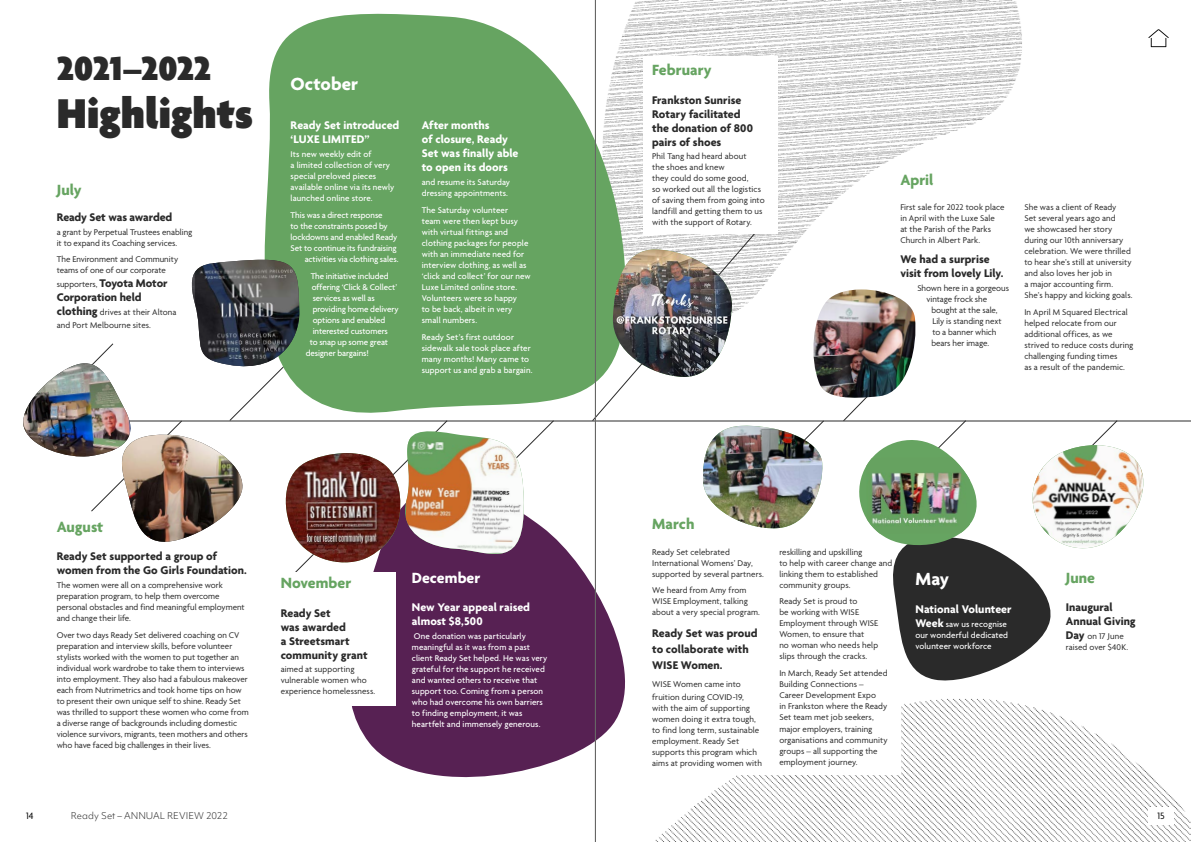
<style>
.page{position:relative;width:1191px;height:842px;background:#fff}
.page>*{position:absolute;margin:0;border:0;box-sizing:border-box;transform-origin:0 0}
.t1{font:900 45px "Agenda";letter-spacing:-.005em;color:#2a2a2a}
.t2{font:900 36px "Agenda";letter-spacing:-.01em;color:#2a2a2a}
.t3{font:700 19px "Agenda";color:#fff}
.t4{font:700 16px "Agenda";letter-spacing:.005em;color:#66a461}
.t5{font:700 16px "Agenda";color:#fff}
.t6{font:700 12px/14px "Agenda";color:#2a2a2a}
.t7{font:700 12px/14px "Agenda";color:#fff}
.t8{font:10px "Agenda";color:#000}
.t9{font:9px/11px "Agenda";letter-spacing:.005em;color:#2a2a2a}
.t10{font:500 9px/11px "Agenda";letter-spacing:.01em;color:#fff}
.t11{font:500 9px "Agenda";letter-spacing:-.01em;color:#fff}
.t12{font:300 9px "Objektiv Mk 1";letter-spacing:.005em;color:#2a2a2a}
.t13{font:500 9px "Agenda";letter-spacing:-.015em;color:#fff}
.s1{font-weight:700;font-size:12px}
</style>
<div class="page">
<img style="left:594px;top:0;width:597px;height:842px">
<hr style="left:129px;top:421px;width:1062px;height:1px;background:#2a2a2a">
<svg style="left:352px;top:530px;width:299px;height:273px;fill:#572153"></svg>
<svg style="left:264px;top:9px;width:364px;height:413px;background:#7fb27b"></svg>
<svg style="left:91px;top:255px;width:463px;height:321px"></svg>
<img style="left:23px;top:363px;width:120px;height:96px">
<div style="left:643px;top:511px;width:257px;height:264px;background:#fff"></div>
<div style="left:643px;top:57px;width:135px;height:177px;background:#fff"></div>
<svg style="left:591px;top:232px;width:233px;height:298px"></svg>
<img style="left:612px;top:249px;width:121px;height:129px">
<img style="left:808px;top:289px;width:109px;height:110px">
<svg style="left:842px;top:371px;width:310px;height:315px"></svg>
<img style="left:866px;top:457px;width:104px;height:77px">
<div style="left:275px;top:572px;width:120px;height:134px;background:#fff"></div>
<div style="left:1148px;top:807px;width:26px;height:18px;background:#fff"></div>
<div style="left:1143px;top:26px;width:30px;height:25px;background:#fff"></div>
<svg style="left:1148px;top:29px;width:20px;height:18px"></svg>
<hr style="left:595px;top:0;width:1px;height:842px;background:#6f6f6e">
<h2 class="t2" style="left:57px;top:49px;width:156px">2021–2022</h2>
<h1 class="t1" style="left:57px;top:89px;width:198px">Highlights</h1>
<h3 class="t4" style="left:57px;top:181px;width:26px">July</h3>
<h3 class="t6" style="left:57px;top:211px;width:117px">Ready Set was awarded</h3>
<p class="t9" style="left:57px;top:227px;width:137px">a grant by Perpetual Trustees enabling it to expand its Coaching services.</p>
<p class="t9" style="left:57px;top:254px;width:123px">The Environment and Community teams of one of our corporate</p>
<p class="t9" style="left:57px;top:279px;width:112px">supporters, <span class="s1">Toyota Motor</span></p>
<h3 class="t6" style="left:57px;top:291px;width:86px">Corporation held</h3>
<p class="t9" style="left:57px;top:306px;width:121px;line-height:13px"><span class="s1">clothing</span> drives at their Altona and Port Melbourne sites.</p>
<h3 class="t3" style="left:291px;top:74px;width:69px">October</h3>
<h3 class="t7" style="left:291px;top:119px;width:110px">Ready Set introduced ‘LUXE LIMITED”</h3>
<p class="t10" style="left:291px;top:149px;width:105px">Its new weekly edit of<br>a limited collection of very special preloved pieces available online via its newly launched online store.</p>
<p class="t11" style="left:291px;top:210px;width:93px">This was a direct response</p>
<p class="t11" style="left:291px;top:221px;width:99px">to the constraints posed by</p>
<p class="t11" style="left:291px;top:232px;width:108px">lockdowns and enabled Ready</p>
<p class="t11" style="left:291px;top:243px;width:107px">Set to continue its fundraising</p>
<p class="t11" style="left:305px;top:254px;width:95px">activities via clothing sales.</p>
<p class="t11" style="left:311px;top:271px;width:80px">The initiative included</p>
<p class="t13" style="left:312px;top:282px;width:87px">offering ‘Click &amp; Collect’</p>
<p class="t11" style="left:313px;top:293px;width:64px">services as well as</p>
<p class="t11" style="left:313px;top:304px;width:87px">providing home delivery</p>
<p class="t11" style="left:313px;top:315px;width:74px">options and enabled</p>
<p class="t11" style="left:313px;top:326px;width:77px">interested customers</p>
<p class="t11" style="left:310px;top:337px;width:80px">to snap up some great</p>
<p class="t11" style="left:306px;top:348px;width:65px">designer bargains!</p>
<h3 class="t7" style="left:422px;top:119px;width:98px">After months<br>of closure, Ready<br>Set was finally able to open its doors</h3>
<p class="t10" style="left:422px;top:178px;width:90px">and resume its Saturday dressing appointments.</p>
<p class="t10" style="left:422px;top:205px;width:110px">The Saturday volunteer<br>team were then kept busy with virtual fittings and clothing packages for people with an immediate need for interview clothing, as well as ‘click and collect’ for our new<br>Luxe Limited online store.<br>Volunteers were so happy<br>to be back, albeit in very small numbers.</p>
<p class="t10" style="left:422px;top:332px;width:112px">Ready Set’s first outdoor sidewalk sale took place after many months! Many came to support us and grab a bargain.</p>
<h3 class="t4" style="left:57px;top:518px;width:48px">August</h3>
<h3 class="t6" style="left:57px;top:550px;width:192px">Ready Set supported a group of women from the Go Girls Foundation.</h3>
<p class="t9" style="left:57px;top:581px;width:189px">The women were all on a comprehensive work preparation program, to help them overcome personal obstacles and find meaningful employment and change their life.</p>
<p class="t9" style="left:57px;top:630px;width:193px">Over two days Ready Set delivered coaching on CV preparation and interview skills, before volunteer stylists worked with the women to put together an individual work wardrobe to take them to interviews into employment. They also had a fabulous makeover each from Nutrimetrics and took home tips on how to present their own unique self to shine. Ready Set was thrilled to support these women who come from a diverse range of backgrounds including domestic violence survivors, migrants, teen mothers and others who have faced big challenges in their lives.</p>
<h3 class="t4" style="left:281px;top:575px;width:72px">November</h3>
<h3 class="t6" style="left:281px;top:606px;width:88px">Ready Set<br>was awarded<br>a Streetsmart community grant</h3>
<p class="t9" style="left:281px;top:664px;width:96px">aimed at supporting vulnerable women who experience homelessness.</p>
<h3 class="t5" style="left:412px;top:569px;width:70px">December</h3>
<h3 class="t7" style="left:412px;top:601px;width:120px">New Year appeal raised almost $8,500</h3>
<p class="t10" style="left:412px;top:631px;width:137px">One donation was particularly meaningful as it was from a past client Ready Set helped. He was very grateful for the support he received and wanted others to receive that support too. Coming from a person who had overcome his own barriers to finding employment, it was heartfelt and immensely generous.</p>
<h3 class="t4" style="left:652px;top:62px;width:61px">February</h3>
<h3 class="t6" style="left:652px;top:93px;width:102px">Frankston Sunrise<br>Rotary facilitated the donation of 800 pairs of shoes</h3>
<p class="t9" style="left:652px;top:152px;width:114px">Phil Tang had heard about<br>the shoes and knew<br>they could do some good,<br>so worked out all the logistics of saving them from going into landfill and getting them to us with the support of Rotary.</p>
<h3 class="t4" style="left:900px;top:171px;width:35px">April</h3>
<p class="t9" style="left:900px;top:203px;width:106px">First sale for 2022 took place in April with the Luxe Sale<br>at the Parish of the Parks<br>Church in Albert Park.</p>
<h3 class="t6" style="left:900px;top:253px;width:105px">We had a surprise visit from lovely Lily.</h3>
<p class="t9" style="left:917px;top:283px;width:93px">Shown here in a gorgeous</p>
<p class="t9" style="left:926px;top:294px;width:62px">vintage frock she</p>
<p class="t9" style="left:931px;top:305px;width:68px">bought at the sale,</p>
<p class="t9" style="left:932px;top:316px;width:71px">Lily is standing next</p>
<p class="t9" style="left:932px;top:327px;width:66px">to a banner which</p>
<p class="t9" style="left:931px;top:338px;width:59px">bears her image.</p>
<p class="t9" style="left:1024px;top:203px;width:110px">She was a client of Ready<br>Set several years ago and<br>we showcased her story during our 10th anniversary celebration. We were thrilled to hear she’s still at university and also loves her job in<br>a major accounting firm.<br>She’s happy and kicking goals.</p>
<p class="t9" style="left:1024px;top:307px;width:110px">In April M Squared Electrical helped relocate from our additional offices, as we strived to reduce costs during challenging funding times<br>as a result of the pandemic.</p>
<h3 class="t4" style="left:652px;top:516px;width:44px">March</h3>
<p class="t9" style="left:652px;top:547px;width:113px">Ready Set celebrated<br>International Womens’ Day, supported by several partners.</p>
<p class="t9" style="left:652px;top:585px;width:109px">We heard from Amy from<br>WISE Employment, talking about a very special program.</p>
<h3 class="t6" style="left:652px;top:626px;width:107px;line-height:16px">Ready Set was proud to collaborate with<br>WISE Women.</h3>
<p class="t9" style="left:652px;top:678px;width:93px;line-height:13px">WISE Women came into fruition during COVID-19,</p>
<p class="t9" style="left:652px;top:703px;width:111px">with the aim of supporting women doing it extra tough, to find long term, sustainable employment. Ready Set supports this program which aims at providing women with</p>
<p class="t9" style="left:779px;top:547px;width:114px">reskilling and upskilling<br>to help with career change and linking them to established community groups.</p>
<p class="t9" style="left:779px;top:596px;width:100px">Ready Set is proud to<br>be working with WISE<br>Employment through WISE<br>Women, to ensure that<br>no woman who needs help slips through the cracks.</p>
<p class="t9" style="left:779px;top:668px;width:110px">In March, Ready Set attended<br>Building Connections –<br>Career Development Expo<br>in Frankston where the Ready<br>Set team met job seekers, major employers, training organisations and community groups – all supporting the employment journey.</p>
<h3 class="t3" style="left:915px;top:568px;width:35px">May</h3>
<h3 class="t7" style="left:915px;top:603px;width:98px">National Volunteer</h3>
<p class="t10" style="left:915px;top:619px;width:94px"><span class="s1">Week</span> saw us recognise our wonderful dedicated volunteer workforce</p>
<h3 class="t4" style="left:1065px;top:569px;width:31px">June</h3>
<h3 class="t6" style="left:1065px;top:601px;width:71px">Inaugural<br>Annual Giving</h3>
<p class="t9" style="left:1065px;top:631px;width:64px"><span class="s1">Day</span> on 17 June raised over $40K.</p>
<p class="t8" style="left:26px;top:811px;width:9px">14</p>
<p class="t12" style="left:71px;top:810px;width:158px">Ready Set – ANNUAL REVIEW 2022</p>
<p class="t8" style="left:1157px;top:811px;width:9px">15</p>
</div>
